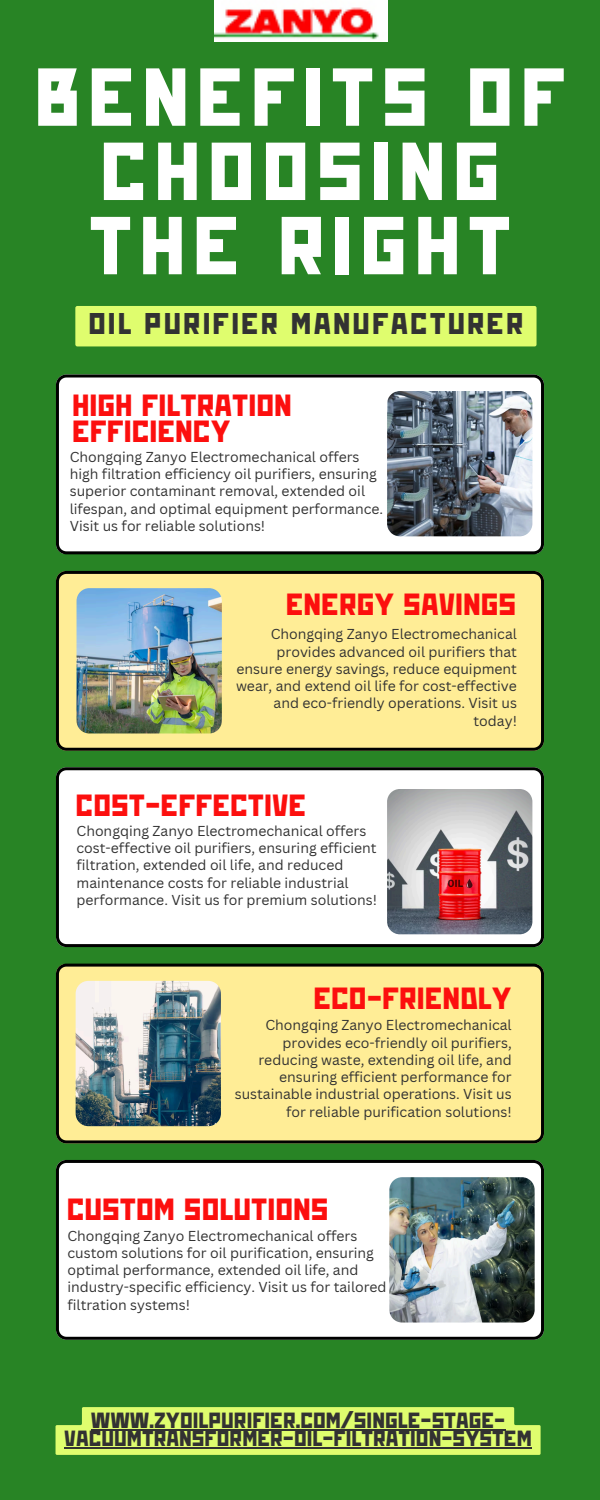
<style>
.page{position:relative;width:600px;height:1500px;background:#288425}
.page>*{position:absolute;margin:0;border:0;box-sizing:border-box;transform-origin:0 0}
.t1{font:82px/74.2px "ST Kooperativ";letter-spacing:.085em;color:#fff;text-align:center}
.t2{font:30.7px/25.4px "ST Kooperativ";color:#fc0f0e}
.t3{font:30px "ST Kooperativ";letter-spacing:.07em;color:#323232}
.t4{font:22px/18px "ST Kooperativ";color:#323232;text-align:center}
.t5{font:14px/17.2px "Canva Sans";color:#323232}
</style>
<div class="page">
<div style="left:56px;top:375px;width:488px;height:179px;background:#fff"></div>
<svg style="left:56px;top:571px;width:488px;height:180px;background:#efde8d"></svg>
<svg style="left:56px;top:767px;width:488px;height:180px;background:#efefef"></svg>
<div style="left:56px;top:964px;width:488px;height:179px;background:#ffed96"></div>
<div style="left:56px;top:1160px;width:488px;height:180px;background:#fff"></div>
<img style="left:214px;top:0;width:174px;height:42px">
<img style="left:387px;top:391px;width:145px;height:145px;border-radius:13px">
<img style="left:77px;top:588px;width:145px;height:145px;border-radius:13px">
<img style="left:387px;top:789px;width:145px;height:145px;border-radius:13px">
<img style="left:389px;top:1177px;width:146px;height:146px;border-radius:13px">
<img style="left:76px;top:981px;width:145px;height:145px;border-radius:13px">
<div style="left:75px;top:306px;width:462px;height:40px;background:#dffd6e"></div>
<svg style="left:56px;top:1407px;width:485px;height:48px;background:#cfee67"></svg>
<hr style="left:91px;top:1430px;width:414px;height:1px;background:#323232">
<hr style="left:64px;top:1448px;width:468px;height:1px;background:#323232">
<h2 class="t1" style="left:34px;top:66px;width:533px">BENEFITS OF<br>CHOOSING<br>THE RIGHT</h2>
<p class="t3" style="left:88px;top:312px;width:437px">OIL PURIFIER MANUFACTURER</p>
<p class="t2" style="left:72px;top:395px;width:221px">HIGH FILTRATION<br>EFFICIENCY</p>
<p class="t5" style="left:70px;top:448px;width:315px">Chongqing Zanyo Electromechanical offers high filtration efficiency oil purifiers, ensuring superior contaminant removal, extended oil lifespan, and optimal equipment performance.<br>Visit us for reliable solutions!</p>
<p class="t2" style="left:286px;top:594px;width:232px">ENERGY SAVINGS</p>
<h2 class="t5" style="left:236px;top:625px;width:282px;text-align:right">Chongqing Zanyo Electromechanical provides advanced oil purifiers that ensure energy savings, reduce equipment wear, and extend oil life for cost-effective and eco-friendly operations. Visit us today!</h2>
<h2 class="t2" style="left:76px;top:794px;width:232px">COST-EFFECTIVE</h2>
<p class="t5" style="left:77px;top:822px;width:302px">Chongqing Zanyo Electromechanical offers cost-effective oil purifiers, ensuring efficient filtration, extended oil life, and reduced maintenance costs for reliable industrial performance. Visit us for premium solutions!</p>
<p class="t2" style="left:313px;top:988px;width:200px">ECO-FRIENDLY</p>
<p class="t5" style="left:235px;top:1016px;width:279px;text-align:right">Chongqing Zanyo Electromechanical provides eco-friendly oil purifiers, reducing waste, extending oil life, and ensuring efficient performance for sustainable industrial operations. Visit us for reliable purification solutions!</p>
<h1 class="t2" style="left:67px;top:1198px;width:263px">CUSTOM SOLUTIONS</h1>
<h2 class="t5" style="left:67px;top:1227px;width:321px">Chongqing Zanyo Electromechanical offers custom solutions for oil purification, ensuring optimal performance, extended oil life, and industry-specific efficiency. Visit us for tailored filtration systems!</h2>
<h2 class="t4" style="left:64px;top:1413px;width:469px">WWW.ZYOILPURIFIER.COM/SINGLE-STAGE-<br>VACUUMTRANSFORMER-OIL-FILTRATION-SYSTEM</h2>
</div>
